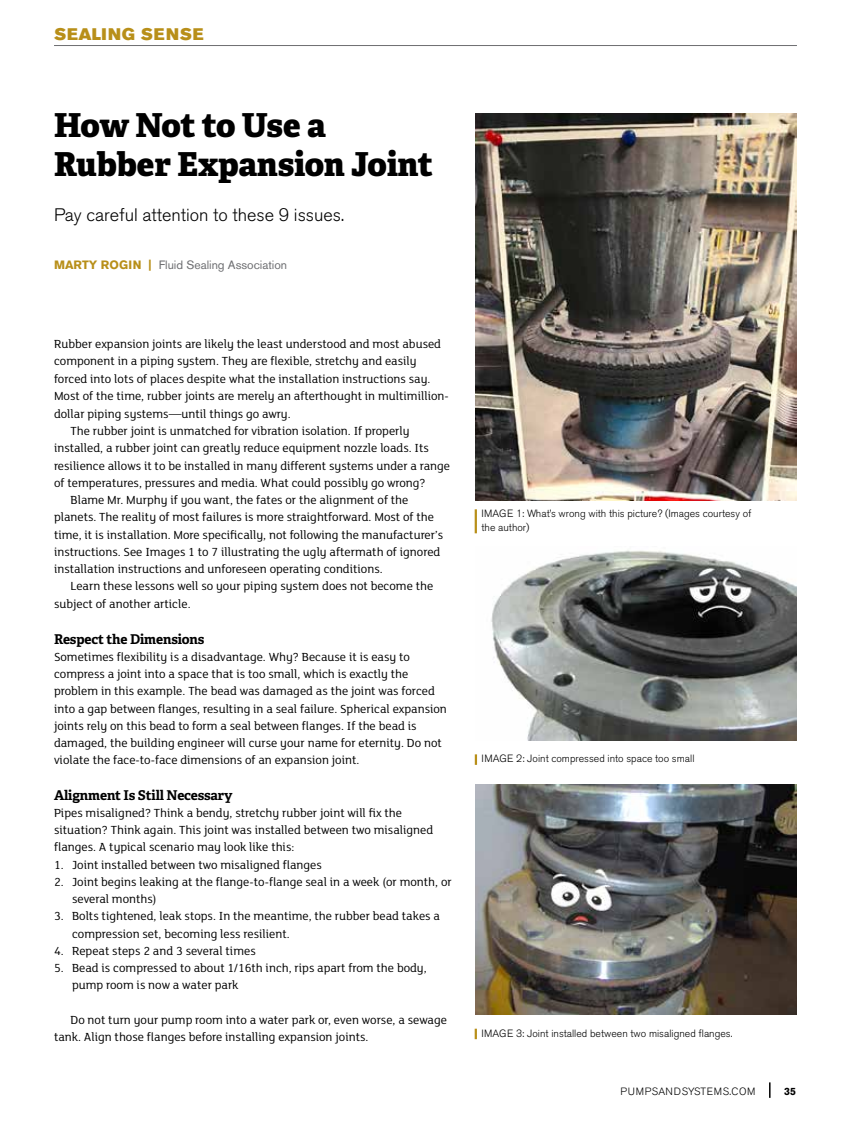
<style>
.page{position:relative;width:851px;height:1134px;background:#fff}
.page>*{position:absolute;margin:0;border:0;box-sizing:border-box;transform-origin:0 0}
.t1{font:800 33px/39px "Adelle";letter-spacing:-.005em;color:#000}
.t2{font:300 18px "Akzidenz Grotesk Pro";color:#000}
.t3{font:16.65px "Akzidenz Grotesk Pro Super";letter-spacing:.05em;color:#b88f19}
.t4{font:700 13.5px "Adelle";letter-spacing:-.01em;color:#000}
.t5{font:12.75px/17.2px "FS Lola";color:#000}
.t6{font:12px "Akzidenz Grotesk Pro";color:#6d6e71}
.t7{font:300 10.5px/13.5px "Akzidenz Grotesk Pro";color:#000}
.t8{font:300 10.5px "Akzidenz Grotesk Pro";letter-spacing:.055em;color:#000}
.t9{font:700 10.5px "Akzidenz Grotesk Pro";color:#000}
.s1{font-weight:700;color:#b88f19}
</style>
<div class="page">
<svg style="left:769px;top:1082px;width:1px;height:16px"></svg>
<hr style="left:54px;top:45px;width:742px;height:1px;background:#6d6e71">
<hr style="left:474px;top:509px;width:3px;height:24px;background:#b88f19">
<img style="left:475px;top:113px;width:321px;height:387px">
<svg style="left:475px;top:754px;width:2px;height:11px"></svg>
<img style="left:491px;top:550px;width:305px;height:190px">
<svg style="left:474px;top:1029px;width:3px;height:10px"></svg>
<img style="left:475px;top:784px;width:321px;height:230px">
<h3 class="t3" style="left:54px;top:24px;width:151px">SEALING SENSE</h3>
<h1 class="t1" style="left:54px;top:106px;width:380px">How Not to Use a<br>Rubber Expansion Joint</h1>
<h2 class="t2" style="left:54px;top:203px;width:292px">Pay careful attention to these 9 issues.</h2>
<p class="t6" style="left:54px;top:257px;width:235px"><span class="s1">MARTY ROGIN |</span> Fluid Sealing Association</p>
<p class="t5" style="left:54px;top:335px;width:388px">Rubber expansion joints are likely the least understood and most abused</p>
<p class="t5" style="left:54px;top:352px;width:364px">component in a piping system. They are flexible, stretchy and easily</p>
<p class="t5" style="left:54px;top:369px;width:378px">forced into lots of places despite what the installation instructions say.</p>
<p class="t5" style="left:54px;top:387px;width:396px">Most of the time, rubber joints are merely an afterthought in multimillion-</p>
<p class="t5" style="left:54px;top:405px;width:238px">dollar piping systems—until things go awry.</p>
<p class="t5" style="left:70px;top:422px;width:340px">The rubber joint is unmatched for vibration isolation. If properly</p>
<p class="t5" style="left:54px;top:439px;width:376px">installed, a rubber joint can greatly reduce equipment nozzle loads. Its</p>
<p class="t5" style="left:54px;top:456px;width:397px">resilience allows it to be installed in many different systems under a range</p>
<p class="t5" style="left:54px;top:474px;width:373px">of temperatures, pressures and media. What could possibly go wrong?</p>
<p class="t5" style="left:70px;top:491px;width:339px">Blame Mr. Murphy if you want, the fates or the alignment of the</p>
<p class="t5" style="left:54px;top:508px;width:381px">planets. The reality of most failures is more straightforward. Most of the</p>
<p class="t5" style="left:54px;top:525px;width:390px">time, it is installation. More specifically, not following the manufacturer’s</p>
<p class="t5" style="left:54px;top:543px;width:388px">instructions. See Images 1 to 7 illustrating the ugly aftermath of ignored</p>
<p class="t5" style="left:54px;top:560px;width:330px">installation instructions and unforeseen operating conditions.</p>
<p class="t5" style="left:70px;top:577px;width:364px">Learn these lessons well so your piping system does not become the</p>
<p class="t5" style="left:54px;top:594px;width:138px">subject of another article.</p>
<p class="t4" style="left:54px;top:630px;width:152px">Respect the Dimensions</p>
<p class="t5" style="left:54px;top:648px;width:394px">Sometimes flexibility is a disadvantage. Why? Because it is easy to compress a joint into a space that is too small, which is exactly the problem in this example. The bead was damaged as the joint was forced into a gap between flanges, resulting in a seal failure. Spherical expansion joints rely on this bead to form a seal between flanges. If the bead is damaged, the building engineer will curse your name for eternity. Do not violate the face-to-face dimensions of an expansion joint.</p>
<p class="t4" style="left:54px;top:786px;width:180px">Alignment Is Still Necessary</p>
<p class="t5" style="left:54px;top:804px;width:381px">Pipes misaligned? Think a bendy, stretchy rubber joint will fix the situation? Think again. This joint was installed between two misaligned flanges. A typical scenario may look like this:</p>
<p class="t5" style="left:54px;top:855px;width:269px">1. Joint installed between two misaligned flanges</p>
<p class="t5" style="left:72px;top:873px;width:381px;text-indent:-18px">2. Joint begins leaking at the flange-to-flange seal in a week (or month, or several months)</p>
<p class="t5" style="left:72px;top:907px;width:369px;text-indent:-18px">3. Bolts tightened, leak stops. In the meantime, the rubber bead takes a compression set, becoming less resilient.</p>
<p class="t5" style="left:54px;top:942px;width:203px">4. Repeat steps 2 and 3 several times</p>
<p class="t5" style="left:72px;top:959px;width:356px;text-indent:-18px">5. Bead is compressed to about 1/16th inch, rips apart from the body, pump room is now a water park</p>
<p class="t5" style="left:54px;top:1011px;width:394px;text-indent:16px">Do not turn your pump room into a water park or, even worse, a sewage tank. Align those flanges before installing expansion joints.</p>
<p class="t7" style="left:481px;top:507px;width:271px">IMAGE 1: What’s wrong with this picture? (Images courtesy of the author)</p>
<p class="t7" style="left:481px;top:752px;width:214px">IMAGE 2: Joint compressed into space too small</p>
<p class="t7" style="left:481px;top:1026px;width:252px">IMAGE 3: Joint installed between two misaligned flanges.</p>
<p class="t8" style="left:620px;top:1084px;width:136px">PUMPSANDSYSTEMS.COM</p>
<p class="t9" style="left:784px;top:1084px;width:14px">35</p>
</div>
